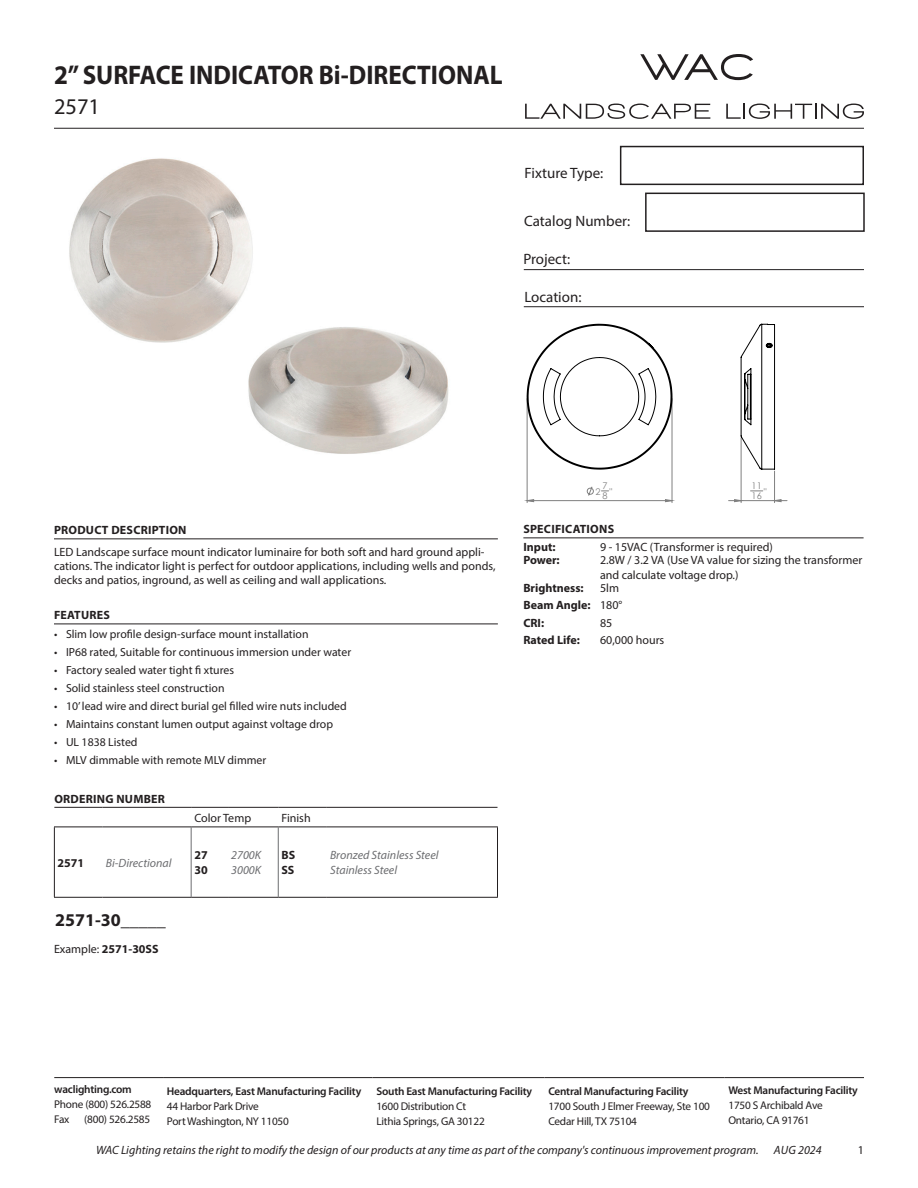
<style>
.page{position:relative;width:918px;height:1188px;background:#fff}
.page>*{position:absolute;margin:0;border:0;box-sizing:border-box;transform-origin:0 0}
.t1{font:700 27px "Myriad Pro";color:#231f20;scale:.93 1}
.t2{font:22.5px "Myriad Pro";color:#231f20}
.t3{font:700 18px "Myriad Pro";color:#231f20}
.t4{font:15px "Myriad Pro";color:#231f20}
.t5{font:12px/14.4px "Myriad Pro";color:#231f20}
.t6{font:700 12px "Myriad Pro";letter-spacing:.01em;color:#231f20}
.t7{font:italic 12px "Myriad Pro";color:#231f20}
.t8{font:italic 12px "Myriad Pro";color:#6c6d70}
.t9{font:11.7px "Myriad Pro";color:#231f20}
.t10{font:11.25px/15px "Myriad Pro";letter-spacing:-.02em;color:#231f20}
.t11{font:600 11.25px "Myriad Pro";letter-spacing:-.02em;color:#231f20}
.t12{font:9.15px/7.1px "Century Gothic";color:#808080}
.s1{font-weight:400}
</style>
<div class="page">
<svg style="left:640px;top:54px;width:113px;height:26px"></svg>
<svg style="left:525px;top:104px;width:185px;height:15px"></svg>
<svg style="left:726px;top:104px;width:138px;height:15px"></svg>
<hr style="left:54px;top:128px;width:810px;height:1px;background:#231f20">
<hr style="left:54px;top:1077px;width:109px;height:1px;background:#231f20">
<hr style="left:163px;top:1077px;width:210px;height:1px;background:#231f20">
<hr style="left:373px;top:1077px;width:172px;height:1px;background:#231f20">
<hr style="left:545px;top:1077px;width:180px;height:1px;background:#231f20">
<hr style="left:725px;top:1077px;width:139px;height:1px;background:#231f20">
<hr style="left:524px;top:306px;width:340px;height:1px;background:#231f20">
<hr style="left:524px;top:269px;width:340px;height:1px;background:#231f20">
<div style="left:645px;top:193px;width:220px;height:39px;border:2px solid #231f20"></div>
<div style="left:620px;top:146px;width:244px;height:39px;border:2px solid #231f20"></div>
<hr style="left:54px;top:538px;width:444px;height:1px;background:#231f20">
<hr style="left:54px;top:807px;width:49px;height:1px;background:#231f20">
<hr style="left:103px;top:807px;width:88px;height:1px;background:#231f20">
<hr style="left:191px;top:807px;width:37px;height:1px;background:#231f20">
<hr style="left:228px;top:807px;width:50px;height:1px;background:#231f20">
<hr style="left:278px;top:807px;width:49px;height:1px;background:#231f20">
<hr style="left:327px;top:807px;width:171px;height:1px;background:#231f20">
<hr style="left:54px;top:827px;width:49px;height:1px;background:#231f20">
<hr style="left:54px;top:827px;width:1px;height:70px;background:#231f20">
<hr style="left:103px;top:827px;width:88px;height:1px;background:#231f20">
<hr style="left:191px;top:827px;width:37px;height:1px;background:#231f20">
<hr style="left:228px;top:827px;width:50px;height:1px;background:#231f20">
<hr style="left:278px;top:827px;width:49px;height:1px;background:#231f20">
<hr style="left:327px;top:827px;width:171px;height:1px;background:#231f20">
<hr style="left:497px;top:827px;width:1px;height:70px;background:#231f20">
<hr style="left:54px;top:897px;width:49px;height:1px;background:#231f20">
<hr style="left:103px;top:897px;width:88px;height:1px;background:#231f20">
<hr style="left:191px;top:897px;width:37px;height:1px;background:#231f20">
<hr style="left:228px;top:897px;width:50px;height:1px;background:#231f20">
<hr style="left:278px;top:897px;width:49px;height:1px;background:#231f20">
<hr style="left:327px;top:897px;width:171px;height:1px;background:#231f20">
<hr style="left:191px;top:827px;width:1px;height:70px;background:#6c6d70">
<hr style="left:278px;top:827px;width:1px;height:70px;background:#6c6d70">
<hr style="left:54px;top:624px;width:444px;height:1px;background:#231f20">
<hr style="left:523px;top:537px;width:77px;height:1px;background:#231f20">
<hr style="left:600px;top:537px;width:264px;height:1px;background:#231f20">
<img style="left:69px;top:158px;width:184px;height:185px">
<img style="left:237px;top:307px;width:212px;height:147px">
<hr style="left:672px;top:399px;width:1px;height:104px;background:#808080">
<hr style="left:527px;top:399px;width:1px;height:104px;background:#808080">
<svg style="left:527px;top:486px;width:145px;height:16px"></svg>
<svg style="left:527px;top:324px;width:146px;height:146px"></svg>
<hr style="left:741px;top:438px;width:1px;height:65px;background:#808080">
<hr style="left:774px;top:471px;width:1px;height:32px;background:#808080">
<svg style="left:751px;top:491px;width:12px;height:1px"></svg>
<svg style="left:729px;top:499px;width:58px;height:3px"></svg>
<svg style="left:741px;top:324px;width:34px;height:146px"></svg>
<p class="t1" style="left:54px;top:57px;width:484px">2” SURFACE INDICATOR Bi-DIRECTIONAL</p>
<p class="t2" style="left:54px;top:93px;width:48px">2571</p>
<p class="t4" style="left:525px;top:163px;width:80px">Fixture Type:</p>
<p class="t4" style="left:524px;top:211px;width:108px">Catalog Number:</p>
<p class="t4" style="left:523px;top:249px;width:48px">Project:</p>
<p class="t4" style="left:524px;top:288px;width:59px">Location:</p>
<p class="t6" style="left:54px;top:522px;width:134px">PRODUCT DESCRIPTION</p>
<p class="t5" style="left:54px;top:544px;width:443px">LED Landscape surface mount indicator luminaire for both soft and hard ground appli&shy;cations. The indicator light is perfect for outdoor applications, including wells and ponds, decks and patios, inground, as well as ceiling and wall applications.</p>
<p class="t6" style="left:54px;top:608px;width:58px">FEATURES</p>
<p class="t9" style="left:54px;top:627px;width:256px">• Slim low profile design-surface mount installation</p>
<p class="t9" style="left:54px;top:645px;width:299px">• IP68 rated, Suitable for continuous immersion under water</p>
<p class="t9" style="left:54px;top:663px;width:182px">• Factory sealed water tight fi xtures</p>
<p class="t9" style="left:54px;top:681px;width:172px">• Solid stainless steel construction</p>
<p class="t9" style="left:54px;top:699px;width:294px">• 10’ lead wire and direct burial gel filled wire nuts included</p>
<p class="t9" style="left:54px;top:717px;width:281px">• Maintains constant lumen output against voltage drop</p>
<p class="t9" style="left:54px;top:735px;width:85px">• UL 1838 Listed</p>
<p class="t9" style="left:54px;top:753px;width:214px">• MLV dimmable with remote MLV dimmer</p>
<p class="t6" style="left:54px;top:791px;width:112px">ORDERING NUMBER</p>
<p class="t6" style="left:58px;top:855px;width:28px">2571</p>
<p class="t8" style="left:106px;top:855px;width:67px">Bi-Directional</p>
<p class="t3" style="left:55px;top:909px;width:112px">2571-30_____</p>
<p class="t6" style="left:54px;top:941px;width:106px"><span class="s1">Example:</span> 2571-30SS</p>
<p class="t5" style="left:194px;top:810px;width:58px">Color Temp</p>
<p class="t5" style="left:282px;top:810px;width:31px">Finish</p>
<p class="t6" style="left:194px;top:848px;width:15px">27</p>
<p class="t6" style="left:194px;top:862px;width:15px">30</p>
<p class="t8" style="left:231px;top:848px;width:31px">2700K</p>
<p class="t8" style="left:231px;top:862px;width:31px">3000K</p>
<p class="t6" style="left:282px;top:848px;width:15px">BS</p>
<p class="t6" style="left:282px;top:862px;width:14px">SS</p>
<p class="t8" style="left:330px;top:848px;width:110px">Bronzed Stainless Steel</p>
<p class="t8" style="left:330px;top:862px;width:69px">Stainless Steel</p>
<p class="t12" style="left:595px;top:488px;width:7px">2</p>
<p class="t12" style="left:603px;top:483px;width:11px">7<br>8"</p>
<p class="t12" style="left:752px;top:481px;width:17px;line-height:9.1px">11<br>16"</p>
<p class="t6" style="left:523px;top:522px;width:92px">SPECIFICATIONS</p>
<p class="t6" style="left:523px;top:539px;width:34px">Input:</p>
<p class="t5" style="left:600px;top:540px;width:174px">9 - 15VAC (Transformer is required)</p>
<p class="t6" style="left:523px;top:552px;width:38px">Power:</p>
<p class="t5" style="left:600px;top:553px;width:264px">2.8W / 3.2 VA (Use VA value for sizing the transformer and calculate voltage drop.)</p>
<p class="t6" style="left:523px;top:580px;width:62px">Brightness:</p>
<p class="t5" style="left:600px;top:580px;width:20px">5lm</p>
<p class="t6" style="left:523px;top:597px;width:69px">Beam Angle:</p>
<p class="t5" style="left:600px;top:598px;width:24px">180°</p>
<p class="t6" style="left:523px;top:615px;width:22px">CRI:</p>
<p class="t5" style="left:600px;top:615px;width:14px">85</p>
<p class="t6" style="left:523px;top:632px;width:58px">Rated Life:</p>
<p class="t5" style="left:600px;top:633px;width:66px">60,000 hours</p>
<p class="t11" style="left:54px;top:1082px;width:79px">waclighting.com</p>
<p class="t10" style="left:54px;top:1096px;width:99px">Phone (800) 526.2588<br>Fax</p>
<p class="t10" style="left:84px;top:1111px;width:67px">(800) 526.2585</p>
<p class="t11" style="left:167px;top:1084px;width:196px">Headquarters, East Manufacturing Facility</p>
<p class="t10" style="left:167px;top:1098px;width:124px">44 Harbor Park Drive<br>Port Washington, NY 11050</p>
<p class="t11" style="left:376px;top:1084px;width:157px">South East Manufacturing Facility</p>
<p class="t10" style="left:376px;top:1098px;width:110px">1600 Distribution Ct<br>Lithia Springs, GA 30122</p>
<p class="t11" style="left:548px;top:1084px;width:142px">Central Manufacturing Facility</p>
<p class="t10" style="left:548px;top:1098px;width:163px">1700 South J Elmer Freeway, Ste 100<br>Cedar Hill, TX 75104</p>
<p class="t11" style="left:728px;top:1083px;width:131px">West Manufacturing Facility</p>
<p class="t10" style="left:728px;top:1097px;width:96px">1750 S Archibald Ave<br>Ontario, CA 91761</p>
<p class="t7" style="left:96px;top:1142px;width:664px">WAC Lighting retains the right to modify the design of our products at any time as part of the company's continuous improvement program.</p>
<p class="t7" style="left:774px;top:1142px;width:49px">Aug 2024</p>
<p class="t5" style="left:858px;top:1142px;width:8px">1</p>
</div>
